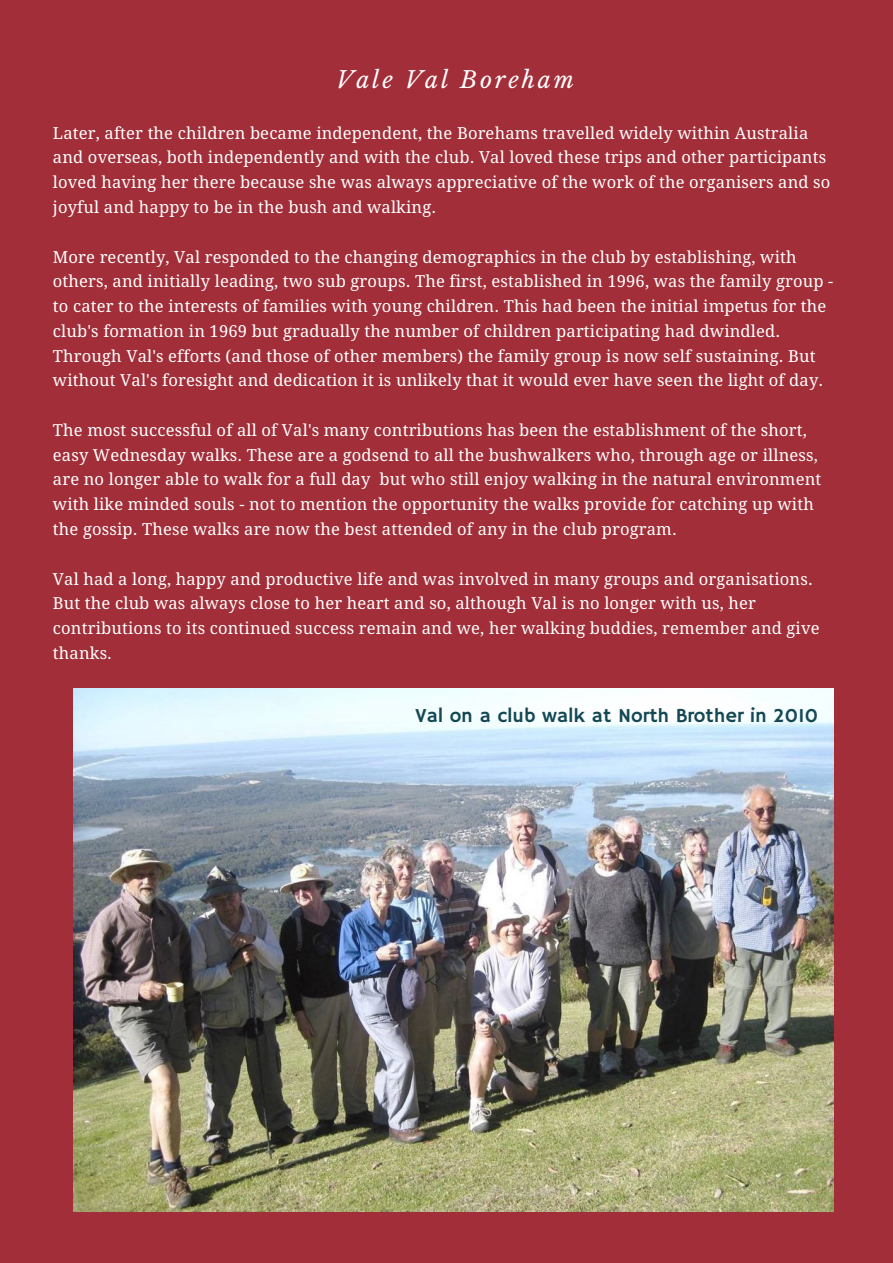
<style>
.page{position:relative;width:893px;height:1263px;background:#a12e38}
.page>*{position:absolute;margin:0;border:0;box-sizing:border-box;transform-origin:0 0}
.t1{font:italic 23.25px "Libre Baskerville";letter-spacing:.12em;color:#fff}
.t2{font:19.8px "Hammersmith One";color:#144854}
.t3{font:16.5px/24.8px "Droid Serif";letter-spacing:.01em;color:#fff}
</style>
<div class="page">
<img style="left:73px;top:688px;width:760px;height:524px">
<h1 class="t1" style="left:336px;top:65px;width:239px">Vale Val Boreham</h1>
<p class="t3" style="left:53px;top:121px;width:779px">Later, after the children became independent, the Borehams travelled widely within Australia and overseas, both independently and with the club. Val loved these trips and other participants loved having her there because she was always appreciative of the work of the organisers and so joyful and happy to be in the bush and walking.</p>
<p class="t3" style="left:53px;top:244px;width:782px">More recently, Val responded to the changing demographics in the club by establishing, with others, and initially leading, two sub groups. The first, established in 1996, was the family group - to cater to the interests of families with young children. This had been the initial impetus for the club's formation in 1969 but gradually the number of children participating had dwindled.<br>Through Val's efforts (and those of other members) the family group is now self sustaining. But without Val's foresight and dedication it is unlikely that it would ever have seen the light of day.</p>
<p class="t3" style="left:53px;top:418px;width:770px">The most successful of all of Val's many contributions has been the establishment of the short, easy Wednesday walks. These are a godsend to all the bushwalkers who, through age or illness, are no longer able to walk for a full day but who still enjoy walking in the natural environment with like minded souls - not to mention the opportunity the walks provide for catching up with the gossip. These walks are now the best attended of any in the club program.</p>
<p class="t3" style="left:53px;top:566px;width:768px">Val had a long, happy and productive life and was involved in many groups and organisations.<br>But the club was always close to her heart and so, although Val is no longer with us, her contributions to its continued success remain and we, her walking buddies, remember and give thanks.</p>
<p class="t2" style="left:415px;top:704px;width:404px">Val on a club walk at North Brother in 2010</p>
</div>
